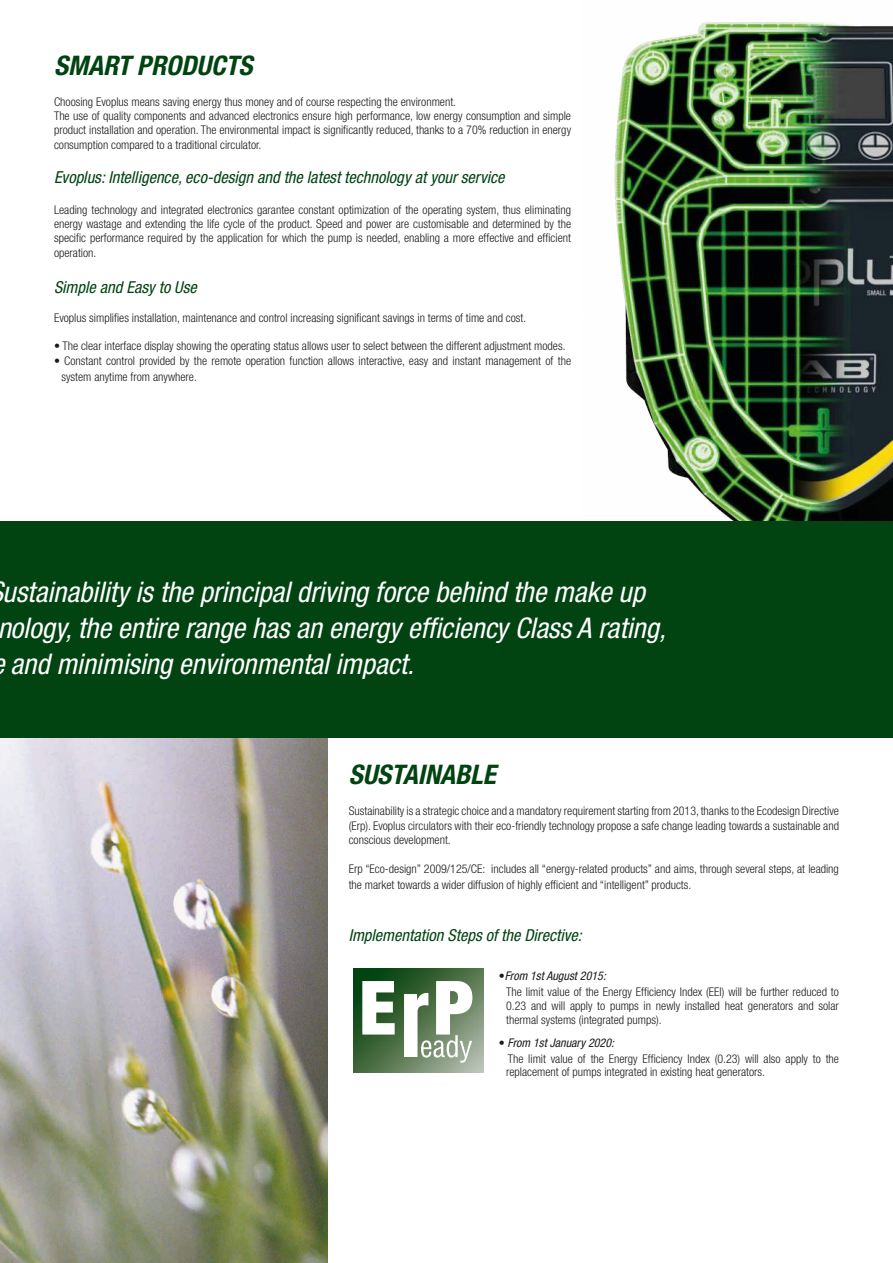
<style>
.page{position:relative;width:893px;height:1263px;background:#fff}
.page>*{position:absolute;margin:0;border:0;box-sizing:border-box;transform-origin:0 0}
.t1{font:italic condensed 28.5px "Helvetica Neue LT";color:#fff}
.t2{font:italic 700 condensed 27px "Helvetica Neue LT";color:#014311}
.t3{font:italic condensed 16.5px "Helvetica Neue LT";color:#014311}
.t4{font:300 condensed 12px/14.4px "Helvetica Neue LT";color:#1c1c1b}
.s1{font-weight:400;font-style:italic}
</style>
<div class="page">
<img style="left:614px;top:22px;width:279px;height:499px">
<img style="left:354px;top:969px;width:129px;height:103px">
<svg style="left:362px;top:981px;width:33px;height:53px"></svg>
<svg style="left:404px;top:981px;width:68px;height:82px"></svg>
<img style="left:0;top:738px;width:327px;height:525px">
<div style="left:0;top:521px;width:893px;height:217px;background:#014311"></div>
<h2 class="t2" style="left:54px;top:50px;width:204px">SMART PRODUCTS</h2>
<p class="t4" style="left:54px;top:95px;width:519px">Choosing Evoplus means saving energy thus money and of course respecting the environment.<br>The use of quality components and advanced electronics ensure high performance, low energy consumption and simple product installation and operation. The environmental impact is significantly reduced, thanks to a 70% reduction in energy consumption compared to a traditional circulator.</p>
<h3 class="t3" style="left:54px;top:171px;width:455px">Evoplus:Intelligence,eco-design and the latest technology at yourservice</h3>
<p class="t4" style="left:54px;top:203px;width:519px;text-align:justify">Leading technology and integrated electronics garantee constant optimization of the operating system, thus eliminating energy wastage and extending the life cycle of the product. Speed and power are customisable and determined by the specific performance required by the application for which the pump is needed, enabling a more effective and efficient operation.</p>
<h3 class="t3" style="left:54px;top:281px;width:148px">Simple and Easy to Use</h3>
<p class="t4" style="left:54px;top:311px;width:474px">Evoplus simplifies installation, maintenance and control increasing significant savings in terms of time and cost.</p>
<p class="t4" style="left:54px;top:340px;width:513px">• The clear interface display showing the operating status allows user to select between the different adjustment modes.</p>
<p class="t4" style="left:62px;top:353px;width:511px;line-height:16.2px;text-indent:-8px">• Constant control provided by the remote operation function allows interactive, easy and instant management of the system anytime from anywhere.</p>
<h1 class="t1" style="left:3px;top:581px;width:649px">ustainability is the principaldriving force behind the make up</h1>
<h1 class="t1" style="left:-3px;top:617px;width:675px">nology,the entire range has an energy efficiency Class A rating,</h1>
<h1 class="t1" style="left:11px;top:653px;width:411px">and minimising environmentalimpact.</h1>
<h2 class="t2" style="left:349px;top:758px;width:153px">SUSTAINABLE</h2>
<p class="t4" style="left:349px;top:805px;width:492px;text-align:justify">Sustainability is a strategic choice and a mandatory requirement starting from 2013, thanks to the Ecodesign Directive (Erp). Evoplus circulators with their eco-friendly technology propose a safe change leading towards a sustainable and conscious development.</p>
<p class="t4" style="left:349px;top:861px;width:492px;line-height:16.2px">Erp “Eco-design” 2009/125/CE: includes all “energy-related products” and aims, through several steps, at leading the market towards a wider diffusion of highly efficient and “intelligent” products.</p>
<h3 class="t3" style="left:349px;top:929px;width:238px">Implementation Steps of the Directive:</h3>
<p class="t4" style="left:506px;top:969px;width:334px;line-height:16.2px;text-indent:-8px">• <span class="s1">From 1st August 2015:<br></span>The limit value of the Energy Efficiency Index (EEI) will be further reduced to</p>
<p class="t4" style="left:506px;top:999px;width:334px">0.23 and will apply to pumps in newly installed heat generators and solar thermal systems (integrated pumps).</p>
<p class="t4" style="left:508px;top:1035px;width:333px;line-height:16.2px;text-indent:-9px">• <span class="s1">From 1st January 2020:<br></span>The limit value of the Energy Efficiency Index (0.23) will also apply to the</p>
<p class="t4" style="left:506px;top:1066px;width:260px">replacement of pumps integrated in existing heat generators.</p>
</div>
